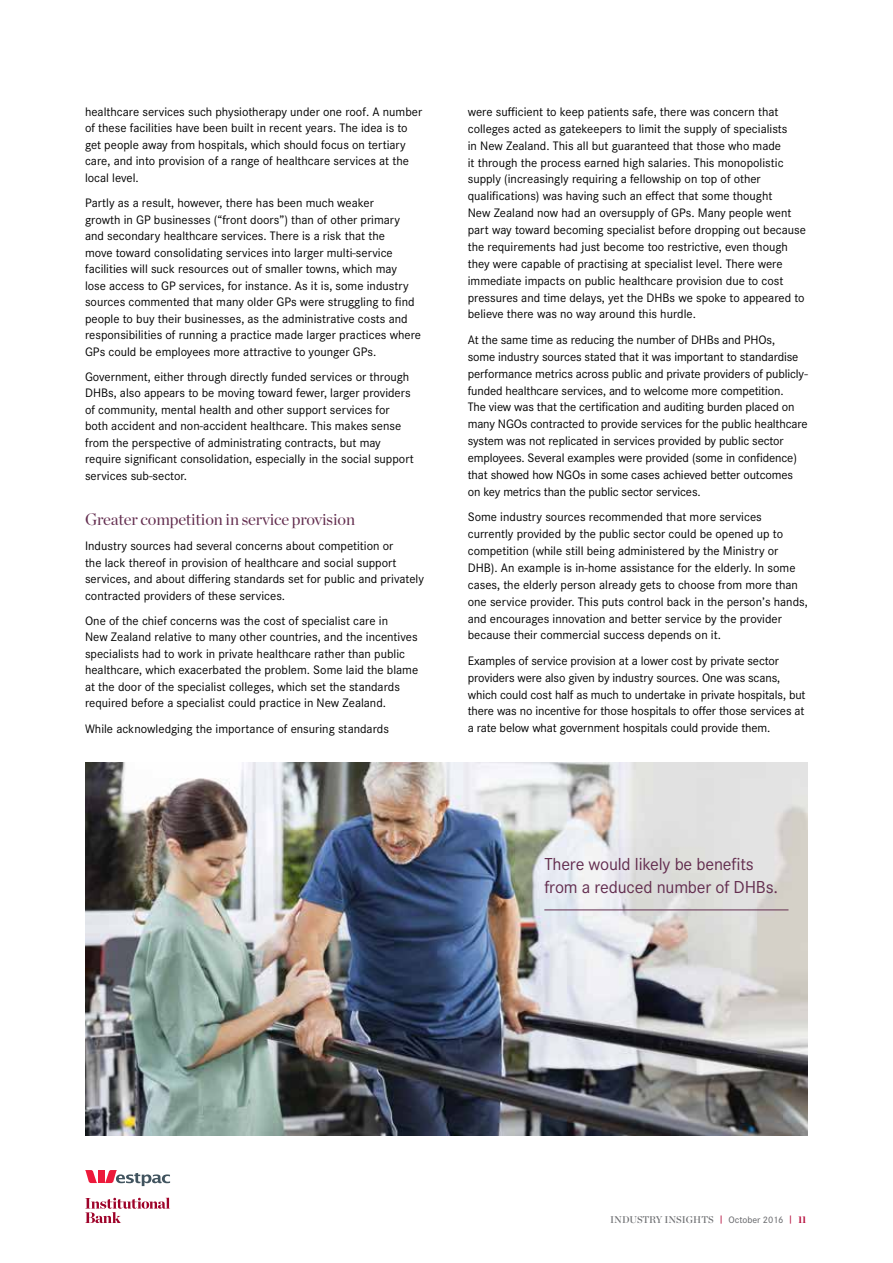
<style>
.page{position:relative;width:893px;height:1263px;background:#fff}
.page>*{position:absolute;margin:0;border:0;box-sizing:border-box;transform-origin:0 0}
.t1{font:18px/22.5px "Corporate S";letter-spacing:-.01em;color:#632d4f}
.t2{font:16.5px "Chronicle Display";letter-spacing:-.01em;color:#632d4f}
.t3{font:12.75px/17px "Corporate S";color:#000}
.t4{font:9.75px "Chronicle Display Semi";color:#6d6e71}
.s1{font-family:"Corporate S";font-weight:500;color:#b50938}
.s2{font-family:"Corporate S";font-weight:500}
.s3{font-family:"Chronicle Display";font-weight:700;color:#b50938}
</style>
<div class="page">
<svg style="left:85px;top:1198px;width:85px;height:25px"></svg>
<svg style="left:85px;top:1170px;width:12px;height:13px"></svg>
<div style="left:98px;top:1170px;width:6px;height:13px;background:#ed1a3b"></div>
<svg style="left:105px;top:1170px;width:65px;height:16px"></svg>
<img style="left:85px;top:762px;width:723px;height:373px">
<hr style="left:544px;top:909px;width:244px;height:1px;background:#632d4f">
<p class="t3" style="left:85px;top:103px;width:339px;line-height:16.5px">healthcare services such physiotherapy under one roof. A number of these facilities have been built in recent years. The idea is to get people away from hospitals, which should focus on tertiary care, and into provision of a range of healthcare services at the local level.</p>
<p class="t3" style="left:85px;top:195px;width:338px;line-height:16.5px">Partly as a result, however, there has been much weaker<br>growth in GP businesses (“front doors”) than of other primary and secondary healthcare services. There is a risk that the<br>move toward consolidating services into larger multi-service facilities will suck resources out of smaller towns, which may lose access to GP services, for instance. As it is, some industry sources commented that many older GPs were struggling to find people to buy their businesses, as the administrative costs and responsibilities of running a practice made larger practices where GPs could be employees more attractive to younger GPs.</p>
<p class="t3" style="left:85px;top:368px;width:330px;line-height:16.5px">Government, either through directly funded services or through DHBs, also appears to be moving toward fewer, larger providers of community, mental health and other support services for both accident and non-accident healthcare. This makes sense from the perspective of administrating contracts, but may require significant consolidation, especially in the social support services sub-sector.</p>
<p class="t2" style="left:85px;top:509px;width:271px">Greater competition in service provision</p>
<p class="t3" style="left:85px;top:538px;width:340px;line-height:16.5px">Industry sources had several concerns about competition or<br>the lack thereof in provision of healthcare and social support services, and about differing standards set for public and privately contracted providers of these services.</p>
<p class="t3" style="left:85px;top:612px;width:335px;line-height:16.5px">One of the chief concerns was the cost of specialist care in<br>New Zealand relative to many other countries, and the incentives specialists had to work in private healthcare rather than public healthcare, which exacerbated the problem. Some laid the blame at the door of the specialist colleges, which set the standards required before a specialist could practice in New Zealand.</p>
<p class="t3" style="left:85px;top:720px;width:305px">While acknowledging the importance of ensuring standards</p>
<p class="t3" style="left:468px;top:103px;width:340px">were sufficient to keep patients safe, there was concern that colleges acted as gatekeepers to limit the supply of specialists<br>in New Zealand. This all but guaranteed that those who made<br>it through the process earned high salaries. This monopolistic supply (increasingly requiring a fellowship on top of other qualifications) was having such an effect that some thought<br>New Zealand now had an oversupply of GPs. Many people went part way toward becoming specialist before dropping out because the requirements had just become too restrictive, even though they were capable of practising at specialist level. There were immediate impacts on public healthcare provision due to cost pressures and time delays, yet the DHBs we spoke to appeared to believe there was no way around this hurdle.</p>
<p class="t3" style="left:468px;top:331px;width:342px">At the same time as reducing the number of DHBs and PHOs,<br>some industry sources stated that it was important to standardise performance metrics across public and private providers of publicly&shy;funded healthcare services, and to welcome more competition.<br>The view was that the certification and auditing burden placed on many NGOs contracted to provide services for the public healthcare system was not replicated in services provided by public sector employees. Several examples were provided (some in confidence) that showed how NGOs in some cases achieved better outcomes on key metrics than the public sector services.</p>
<p class="t3" style="left:468px;top:509px;width:342px">Some industry sources recommended that more services currently provided by the public sector could be opened up to competition (while still being administered by the Ministry or DHB). An example is in-home assistance for the elderly. In some cases, the elderly person already gets to choose from more than one service provider. This puts control back in the person’s hands, and encourages innovation and better service by the provider because their commercial success depends on it.</p>
<p class="t3" style="left:468px;top:652px;width:339px">Examples of service provision at a lower cost by private sector providers were also given by industry sources. One was scans, which could cost half as much to undertake in private hospitals, but there was no incentive for those hospitals to offer those services at a rate below what government hospitals could provide them.</p>
<h1 class="t1" style="left:544px;top:853px;width:235px">There would likely be benefits from a reduced number of DHBs.</h1>
<p class="t4" style="left:610px;top:1214px;width:198px">INDUSTRY INSIGHTS <span class="s1">|</span> <span class="s2">October 2016</span> <span class="s1">|</span> <span class="s3">11</span></p>
</div>
